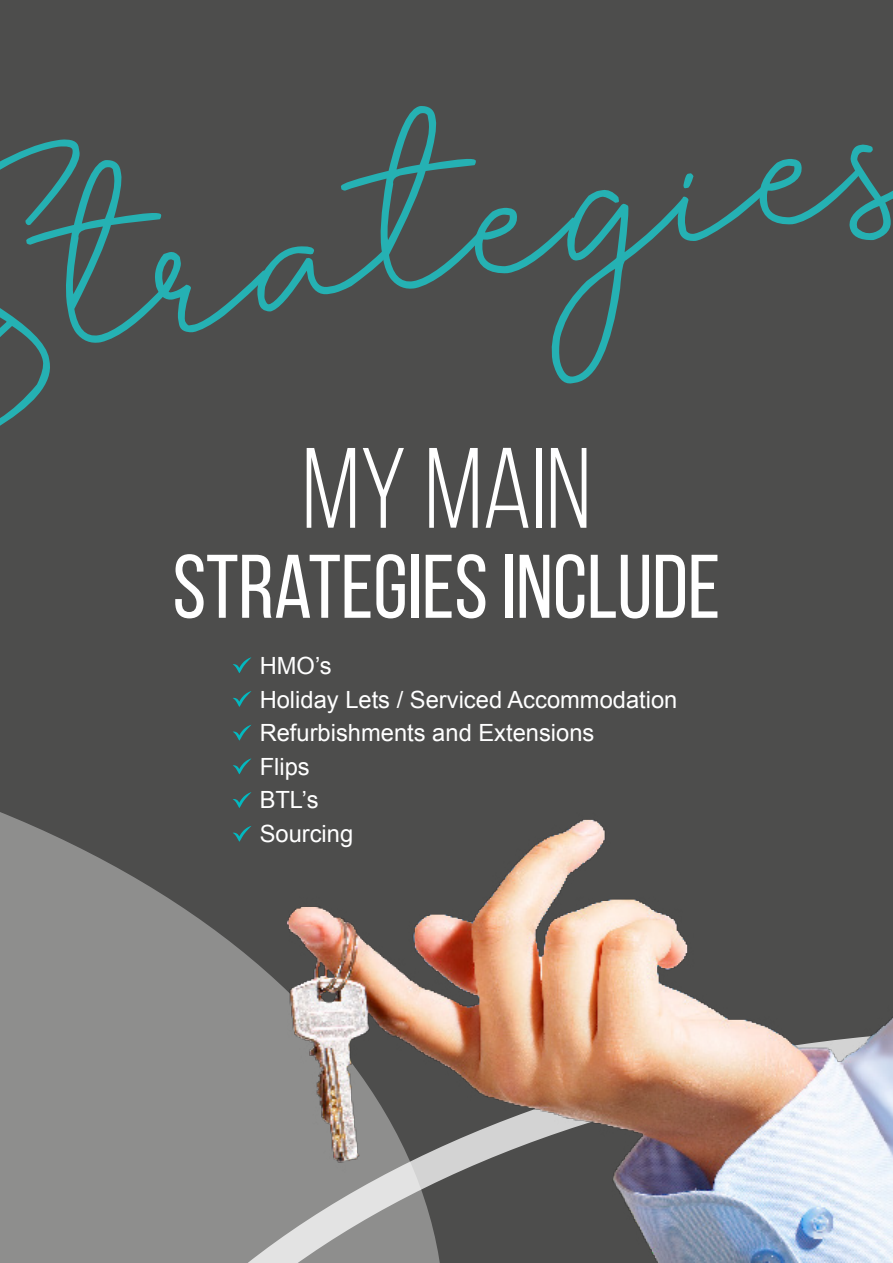
<style>
.page{position:relative;width:893px;height:1263px;background:#4d4d4c}
.page>*{position:absolute;margin:0;border:0;box-sizing:border-box;transform-origin:0 0}
.t1{font:241.8px "Andalusia";color:#25b1b3}
.t2{font:114px "Bebas Neue";color:#fff}
.t3{font:90px "Bebas Neue";color:#fff}
.t4{font:23.7px/33.6px "Arial";color:#fff}
</style>
<div class="page">
<svg style="left:233px;top:657px;width:18px;height:16px"></svg>
<svg style="left:233px;top:691px;width:18px;height:16px"></svg>
<svg style="left:0;top:725px;width:287px;height:538px;fill:#8e8e8d"></svg>
<div style="left:32px;top:1029px;width:255px;height:234px;background:#8e8e8d"></div>
<img style="left:287px;top:819px;width:606px;height:444px">
<svg style="left:233px;top:826px;width:18px;height:16px"></svg>
<h1 class="t1" style="left:-126px;top:151px;width:962px;rotate:-10deg">Strategie</h1>
<h2 class="t2" style="left:302px;top:427px;width:290px">MY MAIN</h2>
<h3 class="t3" style="left:173px;top:538px;width:549px">STRATEGIES INCLUDE</h3>
<p class="t4" style="left:260px;top:649px;width:419px">HMO’s<br>Holiday Lets / Serviced Accommodation<br>Refurbishments and Extensions<br>Flips<br>BTL’s<br>Sourcing</p>
</div>
